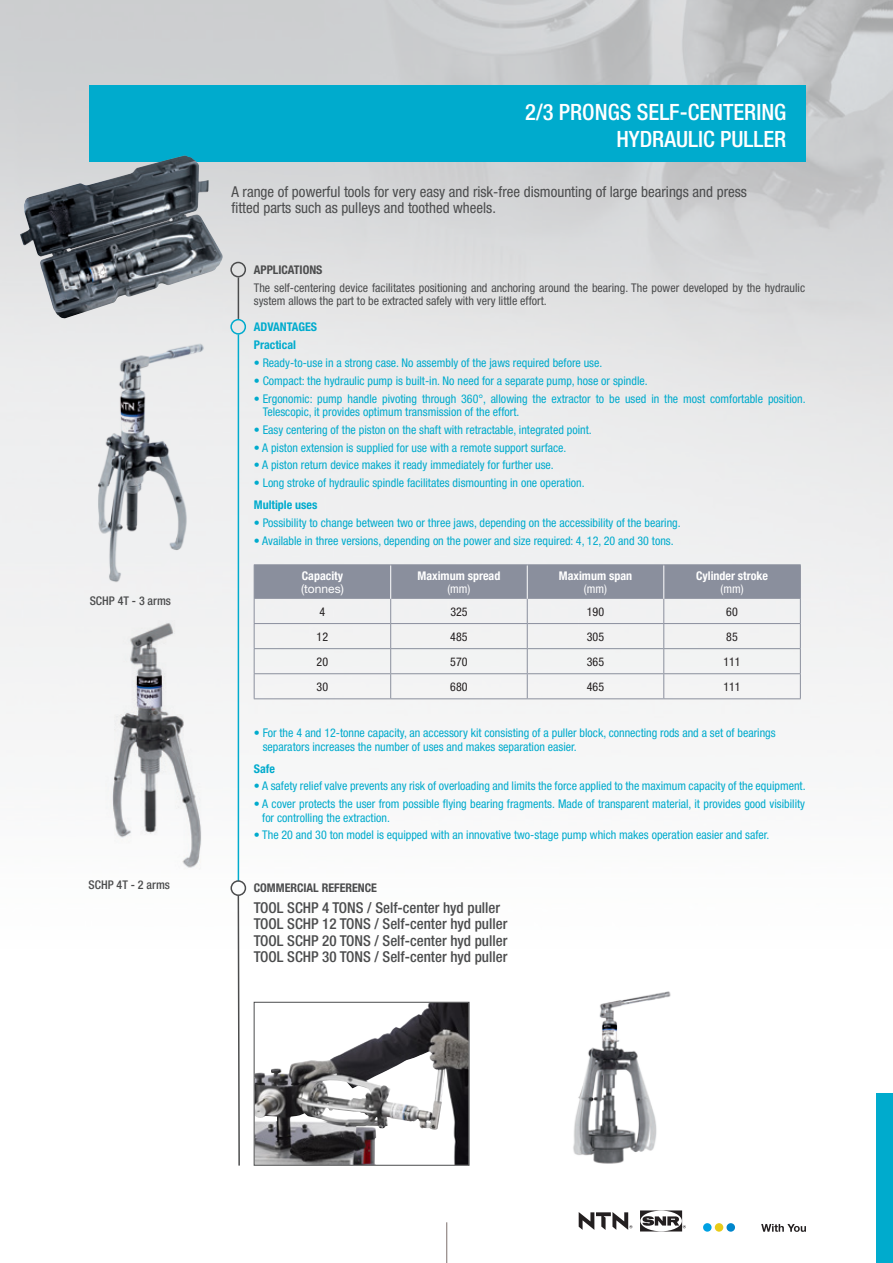
<style>
.page{position:relative;width:893px;height:1263px;background:#fff}
.page>*{position:absolute;margin:0;border:0;box-sizing:border-box;transform-origin:0 0}
.t1{font:500 condensed 22.5px/27px "Helvetica Neue";color:#fff;text-align:right}
.t2{font:500 condensed 15px "Helvetica Neue";color:#4b4c4d}
.t3{font:condensed 15px/16.5px "Helvetica Neue";color:#4b4c4d}
.t4{font:condensed 12px/13.5px "Helvetica Neue";color:#00abcd}
.t5{font:condensed 12px/13.5px "Helvetica Neue";color:#4b4c4d}
.t6{font:700 condensed 12px "Helvetica Neue";color:#fff}
.t7{font:condensed 12px "Helvetica Neue";color:#231f20}
.t8{font:700 condensed 12px "Helvetica Neue";color:#00abcd}
.t9{font:700 condensed 12px "Helvetica Neue";color:#4b4c4d}
.t10{font:500 condensed 12px "Helvetica Neue";color:#4b4c4d}
.t11{font:condensed 12px "Helvetica Neue";color:#fff}
.t12{font:12px "Helvetica Neue";color:#fff}
</style>
<div class="page">
<img style="left:0;top:0;width:893px;height:1263px">
<div style="left:89px;top:85px;width:717px;height:77px;background:#00abcd"></div>
<svg style="left:237px;top:896px;width:4px;height:271px"></svg>
<hr style="left:238px;top:334px;width:1px;height:547px;background:#00abcd">
<div style="left:230px;top:319px;width:16px;height:16px;border:2px solid #00abcd;border-radius:50%"></div>
<hr style="left:238px;top:277px;width:1px;height:42px;background:#4b4c4d">
<div style="left:230px;top:262px;width:16px;height:15px;border:2px solid #4b4c4d;border-radius:50%"></div>
<hr style="left:254px;top:564px;width:137px;height:1px;background:#8a8f9d">
<hr style="left:391px;top:564px;width:136px;height:1px;background:#8a8f9d">
<hr style="left:527px;top:564px;width:137px;height:1px;background:#8a8f9d">
<hr style="left:664px;top:564px;width:137px;height:1px;background:#8a8f9d">
<hr style="left:254px;top:698px;width:137px;height:1px;background:#8a8f9d">
<hr style="left:391px;top:698px;width:136px;height:1px;background:#8a8f9d">
<hr style="left:527px;top:698px;width:137px;height:1px;background:#8a8f9d">
<hr style="left:664px;top:698px;width:137px;height:1px;background:#8a8f9d">
<svg style="left:254px;top:565px;width:547px;height:133px"></svg>
<svg style="left:253px;top:1001px;width:217px;height:165px"></svg>
<img style="left:20px;top:156px;width:203px;height:163px">
<img style="left:63px;top:621px;width:174px;height:252px">
<img style="left:86px;top:340px;width:128px;height:249px">
<svg style="left:556px;top:988px;width:142px;height:177px"></svg>
<img style="left:570px;top:988px;width:104px;height:177px">
<div style="left:230px;top:880px;width:16px;height:16px;border:2px solid #4b4c4d;border-radius:50%"></div>
<hr style="left:446px;top:1222px;width:1px;height:41px;background:#7c6f6c">
<svg style="left:579px;top:1212px;width:53px;height:18px"></svg>
<svg style="left:640px;top:1210px;width:46px;height:21px"></svg>
<svg style="left:761px;top:1224px;width:45px;height:8px"></svg>
<div style="left:703px;top:1223px;width:9px;height:9px;background:#00a1e3;border-radius:50%"></div>
<div style="left:726px;top:1223px;width:9px;height:9px;background:#0086cc;border-radius:50%"></div>
<div style="left:715px;top:1223px;width:8px;height:9px;background:#e8cb19;border-radius:50%"></div>
<div style="left:876px;top:1093px;width:17px;height:170px;background:#00abcd"></div>
<p class="t10" style="left:90px;top:594px;width:83px">SCHP 4T - 3 arms</p>
<p class="t10" style="left:89px;top:877px;width:83px">SCHP 4T - 2 arms</p>
<p class="t1" style="left:525px;top:99px;width:263px">2/3 PRONGS SELF-CENTERING<br>HYDRAULIC PULLER</p>
<p class="t3" style="left:231px;top:183px;width:517px">A range of powerful tools for very easy and risk-free dismounting of large bearings and press fitted parts such as pulleys and toothed wheels.</p>
<p class="t9" style="left:254px;top:262px;width:70px">APPLICATIONS</p>
<p class="t5" style="left:254px;top:281px;width:553px">The self-centering device facilitates positioning and anchoring around the bearing. The power developed by the hydraulic system allows the part to be extracted safely with very little effort.</p>
<p class="t8" style="left:254px;top:320px;width:65px">ADVANTAGES</p>
<p class="t8" style="left:254px;top:338px;width:44px">Practical</p>
<p class="t4" style="left:254px;top:356px;width:350px">• Ready-to-use in a strong case. No assembly of the jaws required before use.</p>
<p class="t4" style="left:254px;top:374px;width:395px">• Compact: the hydraulic pump is built-in. No need for a separate pump, hose or spindle.</p>
<p class="t4" style="left:263px;top:391px;width:544px;text-indent:-9px">• Ergonomic: pump handle pivoting through 360°, allowing the extractor to be used in the most comfortable position.<br>Telescopic, it provides optimum transmission of the effort.</p>
<p class="t4" style="left:254px;top:423px;width:339px">• Easy centering of the piston on the shaft with retractable, integrated point.</p>
<p class="t4" style="left:254px;top:440px;width:314px">• A piston extension is supplied for use with a remote support surface.</p>
<p class="t4" style="left:254px;top:458px;width:301px">• A piston return device makes it ready immediately for further use.</p>
<p class="t4" style="left:254px;top:476px;width:332px">• Long stroke of hydraulic spindle facilitates dismounting in one operation.</p>
<p class="t8" style="left:254px;top:497px;width:65px">Multiple uses</p>
<p class="t4" style="left:254px;top:516px;width:428px">• Possibility to change between two or three jaws, depending on the accessibility of the bearing.</p>
<p class="t4" style="left:254px;top:533px;width:421px">• Available in three versions, depending on the power and size required: 4, 12, 20 and 30 tons.</p>
<p class="t6" style="left:302px;top:568px;width:43px">Capacity</p>
<p class="t12" style="left:301px;top:582px;width:44px">(tonnes)</p>
<p class="t6" style="left:418px;top:568px;width:84px">Maximum spread</p>
<p class="t11" style="left:447px;top:582px;width:25px">(mm)</p>
<p class="t6" style="left:559px;top:568px;width:75px">Maximum span</p>
<p class="t11" style="left:584px;top:582px;width:25px">(mm)</p>
<p class="t6" style="left:696px;top:568px;width:74px">Cylinder stroke</p>
<p class="t11" style="left:720px;top:582px;width:25px">(mm)</p>
<p class="t7" style="left:320px;top:604px;width:7px">4</p>
<p class="t7" style="left:450px;top:604px;width:19px">325</p>
<p class="t7" style="left:587px;top:604px;width:19px">190</p>
<p class="t7" style="left:726px;top:604px;width:13px">60</p>
<p class="t7" style="left:317px;top:630px;width:13px">12</p>
<p class="t7" style="left:450px;top:630px;width:19px">485</p>
<p class="t7" style="left:587px;top:630px;width:19px">305</p>
<p class="t7" style="left:726px;top:630px;width:13px">85</p>
<p class="t7" style="left:317px;top:655px;width:13px">20</p>
<p class="t7" style="left:450px;top:655px;width:19px">570</p>
<p class="t7" style="left:587px;top:655px;width:19px">365</p>
<p class="t7" style="left:723px;top:655px;width:19px">111</p>
<p class="t7" style="left:317px;top:680px;width:13px">30</p>
<p class="t7" style="left:450px;top:680px;width:19px">680</p>
<p class="t7" style="left:587px;top:680px;width:19px">465</p>
<p class="t7" style="left:723px;top:680px;width:19px">111</p>
<p class="t4" style="left:263px;top:726px;width:514px;text-indent:-9px">• For the 4 and 12-tonne capacity, an accessory kit consisting of a puller block, connecting rods and a set of bearings separators increases the number of uses and makes separation easier.</p>
<p class="t8" style="left:254px;top:761px;width:23px">Safe</p>
<p class="t4" style="left:254px;top:779px;width:553px">• A safety relief valve prevents any risk of overloading and limits the force applied to the maximum capacity of the equipment.</p>
<p class="t4" style="left:262px;top:797px;width:544px;text-indent:-8px">• A cover protects the user from possible flying bearing fragments. Made of transparent material, it provides good visibility for controlling the extraction.</p>
<p class="t4" style="left:254px;top:828px;width:517px">• The 20 and 30 ton model is equipped with an innovative two-stage pump which makes operation easier and safer.</p>
<p class="t9" style="left:254px;top:880px;width:125px">COMMERCIAL REFERENCE</p>
<p class="t2" style="left:254px;top:898px;width:248px">TOOL SCHP 4 TONS / Self-center hyd puller</p>
<p class="t2" style="left:254px;top:915px;width:255px">TOOL SCHP 12 TONS / Self-center hyd puller</p>
<p class="t2" style="left:254px;top:931px;width:255px">TOOL SCHP 20 TONS / Self-center hyd puller</p>
<p class="t2" style="left:254px;top:948px;width:255px">TOOL SCHP 30 TONS / Self-center hyd puller</p>
</div>
